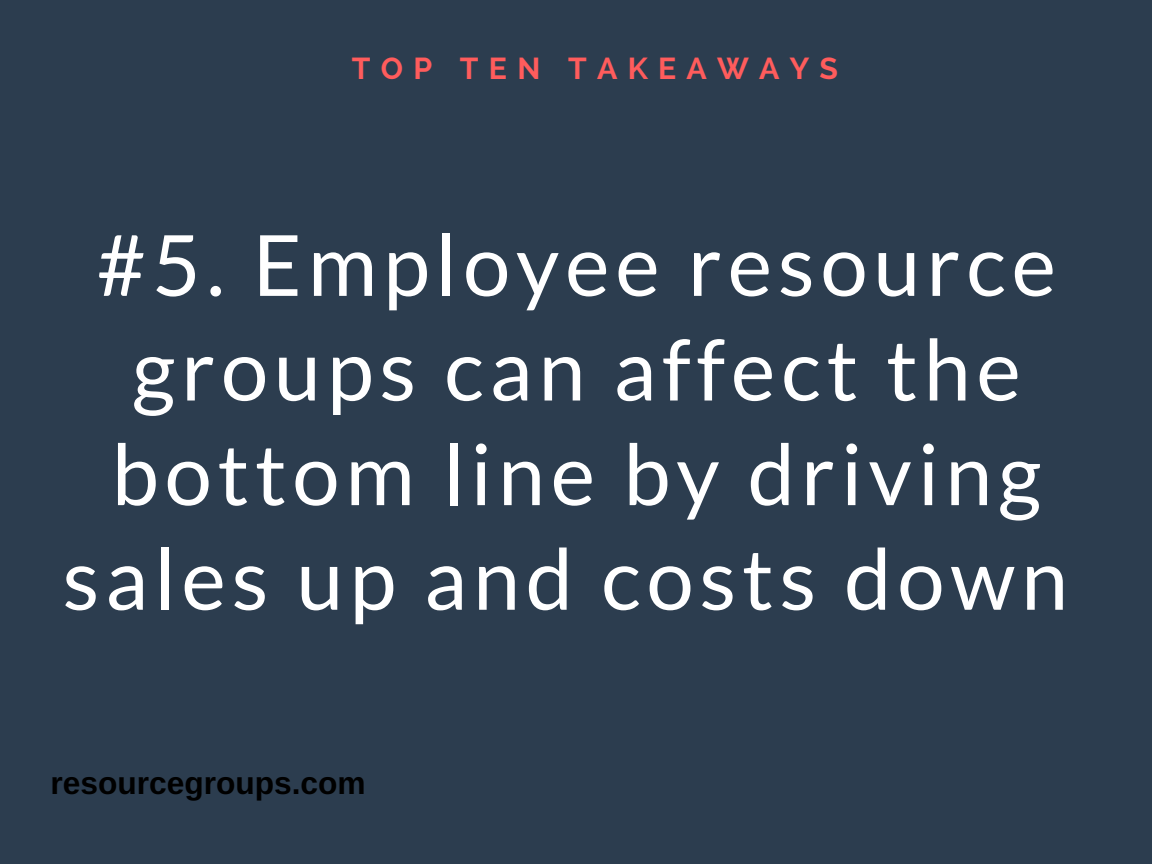
<style>
.page{position:relative;width:1152px;height:864px;background:#2c3d4f}
.page>*{position:absolute;margin:0;border:0;box-sizing:border-box;transform-origin:0 0}
.t1{font:84.45px/104.7px "Lato";letter-spacing:.07em;color:#fff;text-align:center}
.t2{font:700 31.65px "Arimo";color:#000}
.t3{font:700 30.15px "Raleway";letter-spacing:.34em;color:#ff5c5c}
</style>
<div class="page">
<p class="t3" style="left:352px;top:50px;width:488px">TOP TEN TAKEAWAYS</p>
<p class="t1" style="left:63px;top:211px;width:1007px">#5. Employee resource groups can affect the bottom line by driving sales up and costs down</p>
<p class="t2" style="left:51px;top:766px;width:316px">resourcegroups.com</p>
</div>
